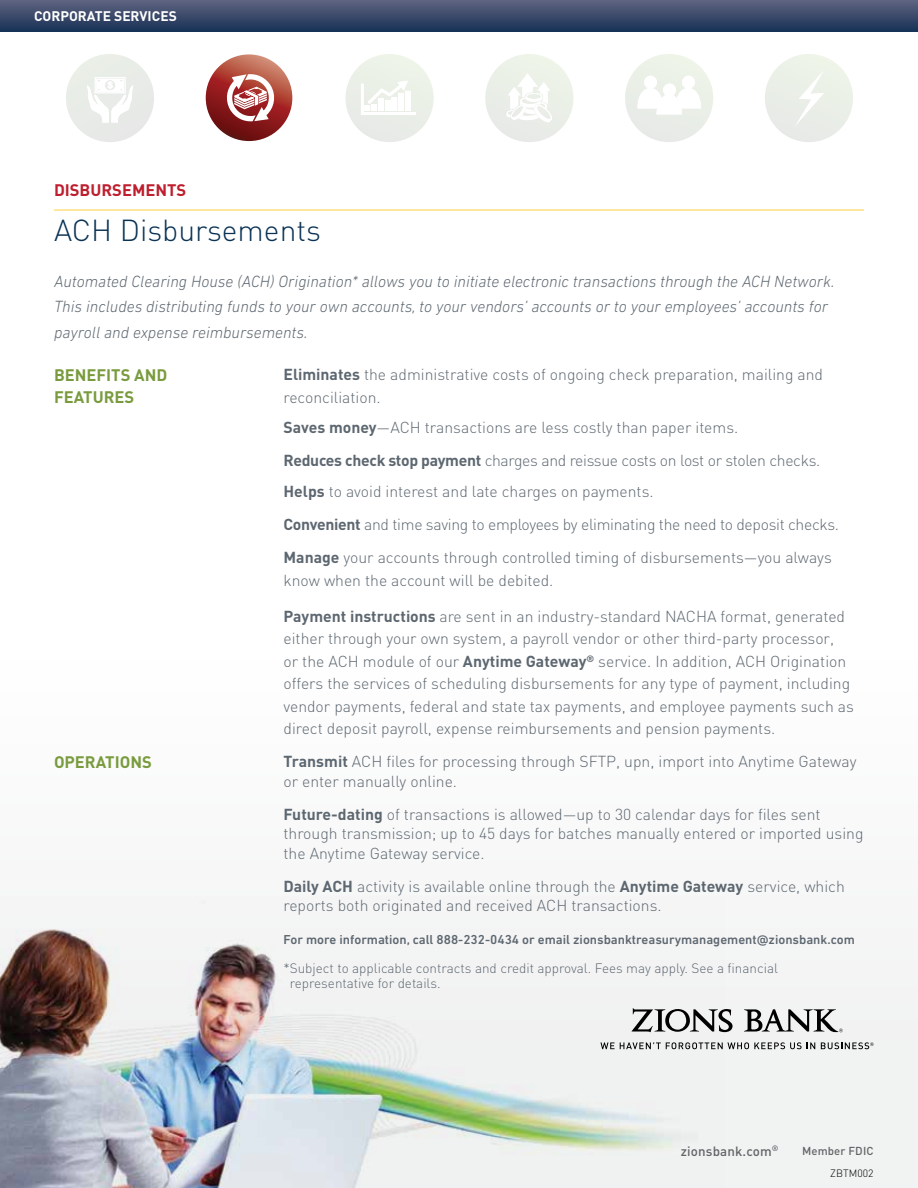
<style>
.page{position:relative;width:918px;height:1188px;background:#fff}
.page>*{position:absolute;margin:0;border:0;box-sizing:border-box;transform-origin:0 0}
.t1{font:300 30px "DIN";color:#0a3254}
.t2{font:italic 300 16.5px/25.5px "DIN Next LT Pro";color:#5d6770}
.t3{font:700 16.5px/22.5px "DIN";color:#799b3d}
.t4{font:700 16.5px "DIN";color:#be1e2d}
.t5{font:300 15.75px/22.5px "DIN";color:#5d6770}
.t6{font:300 15.75px/33.3px "DIN";letter-spacing:-.02em;color:#5d6770}
.t7{font:700 13.8px "DIN";color:#fff}
.t8{font:300 13.5px/15px "DIN";color:#5d6770}
.t9{font:500 13.35px "DIN";letter-spacing:.01em;color:#636466}
.t10{font:500 13.2px "DIN Next LT Pro";color:#5d6770}
.t11{font:500 11.4px "DIN";letter-spacing:.01em;color:#636466}
.t12{font:300 10.5px "DIN";color:#000}
.t13{font:500 7.8px "DIN";color:#636466}
.s1{font-weight:700}
</style>
<div class="page">
<svg style="left:0;top:0;width:918px;height:31px;background:#3c4a6b"></svg>
<div style="left:0;top:562px;width:918px;height:626px;background:#fbfbfb"></div>
<img style="left:0;top:901px;width:725px;height:287px">
<hr style="left:54px;top:210px;width:810px;height:1px;background:#ffd141">
<svg style="left:346px;top:54px;width:88px;height:88px"></svg>
<div style="left:378px;top:98px;width:6px;height:13px;background:#fff"></div>
<div style="left:385px;top:100px;width:6px;height:11px;background:#fff"></div>
<div style="left:392px;top:97px;width:5px;height:14px;background:#fff"></div>
<div style="left:398px;top:93px;width:6px;height:18px;background:#fff"></div>
<div style="left:405px;top:91px;width:6px;height:20px;background:#fff"></div>
<svg style="left:485px;top:54px;width:88px;height:88px"></svg>
<svg style="left:625px;top:54px;width:88px;height:88px"></svg>
<svg style="left:66px;top:54px;width:88px;height:88px"></svg>
<svg style="left:765px;top:54px;width:88px;height:88px"></svg>
<svg style="left:206px;top:54px;width:86px;height:87px;background:#9c3932"></svg>
<svg style="left:224px;top:73px;width:53px;height:49px"></svg>
<svg style="left:631px;top:1008px;width:102px;height:24px"></svg>
<svg style="left:744px;top:1009px;width:99px;height:24px"></svg>
<svg style="left:600px;top:1042px;width:215px;height:7px"></svg>
<svg style="left:821px;top:1042px;width:53px;height:7px"></svg>
<p class="t7" style="left:34px;top:7px;width:144px">CORPORATE SERVICES</p>
<p class="t4" style="left:54px;top:179px;width:134px">DISBURSEMENTS</p>
<h1 class="t1" style="left:54px;top:212px;width:269px">ACH Disbursements</h1>
<p class="t2" style="left:54px;top:268px;width:782px">Automated Clearing House (ACH) Origination* allows you to initiate electronic transactions through the ACH Network.<br>This includes distributing funds to your own accounts, to your vendors’ accounts or to your employees’ accounts for payroll and expense reimbursements.</p>
<p class="t5" style="left:284px;top:363px;width:541px"><span class="s1">Eliminates</span> the administrative costs of ongoing check preparation, mailing and reconciliation.</p>
<p class="t6" style="left:284px;top:411px;width:538px"><span class="s1">Saves money</span>—ACH transactions are less costly than paper items.<br><span class="s1">Reduces check stop payment</span> charges and reissue costs on lost or stolen checks.</p>
<p class="t5" style="left:284px;top:474px;width:557px;line-height:33.3px"><span class="s1">Helps</span> to avoid interest and late charges on payments.<br><span class="s1">Convenient</span> and time saving to employees by eliminating the need to deposit checks.<br><span class="s1">Manage</span> your accounts through controlled timing of disbursements—you always</p>
<p class="t5" style="left:284px;top:569px;width:271px">know when the account will be debited.</p>
<p class="t5" style="left:284px;top:605px;width:572px"><span class="s1">Payment instructions</span> are sent in an industry-standard NACHA format, generated either through your own system, a payroll vendor or other third-party processor,<br>or the ACH module of our <span class="s1">Anytime Gateway</span><sup>®</sup> service. In addition, ACH Origination offers the services of scheduling disbursements for any type of payment, including vendor payments, federal and state tax payments, and employee payments such as direct deposit payroll, expense reimbursements and pension payments.</p>
<p class="t5" style="left:284px;top:752px;width:574px;line-height:19.5px"><span class="s1">Transmit</span> ACH files for processing through SFTP, upn, import into Anytime Gateway or enter manually online.</p>
<p class="t5" style="left:284px;top:804px;width:582px;line-height:19.5px"><span class="s1">Future-dating</span> of transactions is allowed—up to 30 calendar days for files sent through transmission; up to 45 days for batches manually entered or imported using the Anytime Gateway service.</p>
<p class="t5" style="left:284px;top:876px;width:563px;line-height:19.5px"><span class="s1">Daily ACH</span> activity is available online through the <span class="s1">Anytime Gateway</span> service, which reports both originated and received ACH transactions.</p>
<p class="t10" style="left:284px;top:932px;width:573px">For more information, call 888-232-0434 or email zionsbanktreasurymanagement@zionsbank.com</p>
<p class="t8" style="left:290px;top:960px;width:490px;text-indent:-6px">*Subject to applicable contracts and credit approval. Fees may apply. See a financial representative for details.</p>
<p class="t3" style="left:54px;top:363px;width:115px">BENEFITS AND<br>FEATURES</p>
<p class="t3" style="left:54px;top:750px;width:99px">OPERATIONS</p>
<p class="t13" style="left:772px;top:1144px;width:8px">®</p>
<p class="t9" style="left:681px;top:1142px;width:92px">zionsbank.com</p>
<p class="t11" style="left:802px;top:1144px;width:73px">Member FDIC</p>
<p class="t12" style="left:830px;top:1166px;width:45px">ZBTM002</p>
</div>
